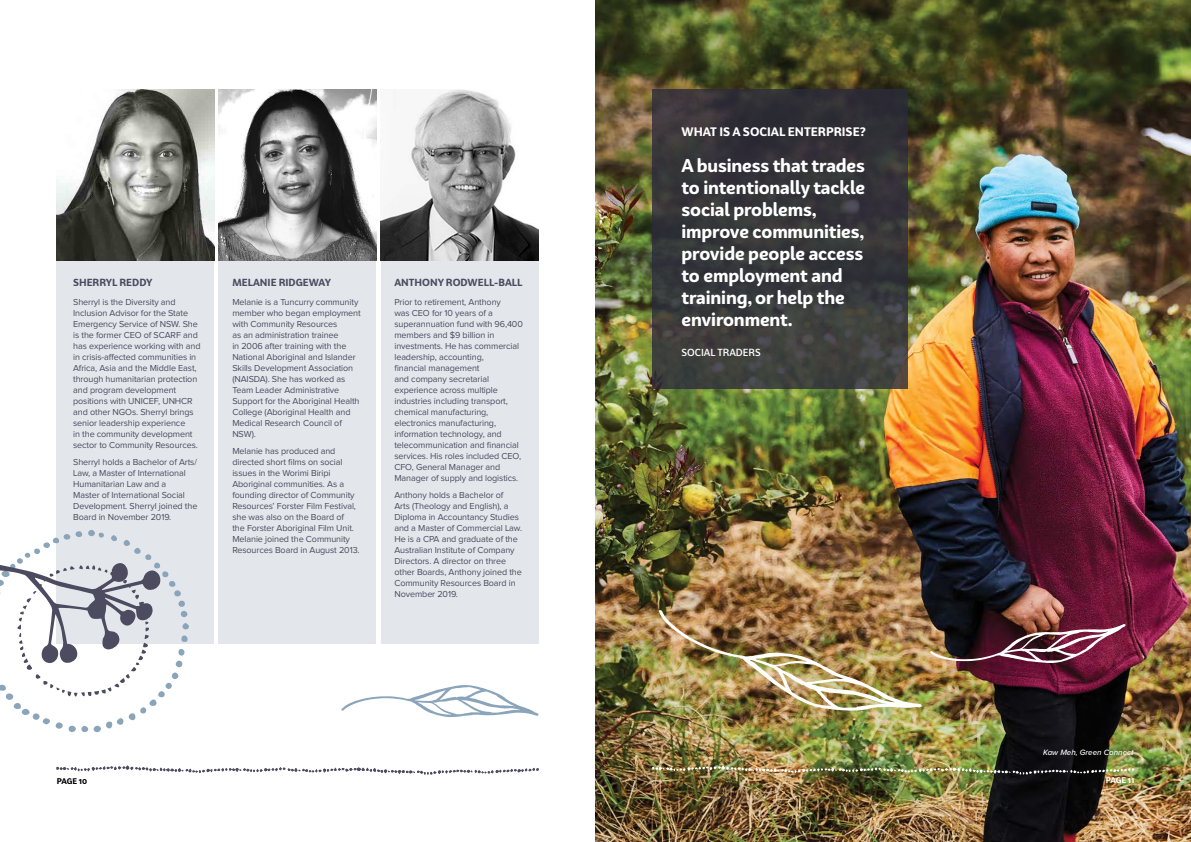
<style>
.page{position:relative;width:1191px;height:842px;background:#fff}
.page>*{position:absolute;margin:0;border:0;box-sizing:border-box;transform-origin:0 0}
.t1{font:700 18px/22px "Bw Surco";letter-spacing:-.01em;color:#fff}
.t2{font:700 12px "Bw Surco";color:#fff}
.t3{font:700 10px "Bw Surco";color:#4c4b60}
.t4{font:500 10px "Bw Surco";color:#fff}
.t5{font:9px/11px "Proxima Nova";letter-spacing:-.01em;color:#4c4b60}
.t6{font:italic 500 8px "Proxima Nova";color:#fff}
.t7{font:700 8px "Bw Surco";letter-spacing:-.01em;color:#000}
.t8{font:700 8px "Bw Surco";letter-spacing:-.01em;color:#fff}
</style>
<div class="page">
<div style="left:56px;top:89px;width:158px;height:554px;background:#e3e7eb"></div>
<div style="left:218px;top:89px;width:158px;height:554px;background:#e3e7eb"></div>
<div style="left:380px;top:89px;width:158px;height:554px;background:#e3e7eb"></div>
<svg style="left:380px;top:89px;width:158px;height:172px;background:#aeaeae"></svg>
<img style="left:56px;top:89px;width:158px;height:172px">
<img style="left:219px;top:89px;width:158px;height:172px">
<div style="left:94px;top:726px;width:7px;height:6px;background:#8aa4b9;border-radius:50%"></div>
<div style="left:69px;top:725px;width:7px;height:7px;background:#8aa4b9;border-radius:3px"></div>
<div style="left:106px;top:721px;width:6px;height:7px;background:#8aa4b9;border-radius:50%"></div>
<div style="left:56px;top:722px;width:7px;height:7px;background:#8aa4b9;border-radius:50%"></div>
<div style="left:81px;top:726px;width:7px;height:6px;background:#8aa4b9;border-radius:3px"></div>
<div style="left:88px;top:530px;width:7px;height:6px;background:#93abbe;border-radius:50%"></div>
<svg style="left:56px;top:765px;width:483px;height:9px"></svg>
<svg style="left:341px;top:685px;width:197px;height:32px"></svg>
<svg style="left:0;top:531px;width:188px;height:193px"></svg>
<img style="left:595px;top:0;width:596px;height:842px">
<svg style="left:652px;top:89px;width:255px;height:300px;background:#37373a"></svg>
<img style="left:652px;top:765px;width:482px;height:9px">
<img style="left:930px;top:624px;width:195px;height:39px">
<img style="left:659px;top:610px;width:263px;height:101px">
<div style="left:1034px;top:741px;width:108px;height:23px;background:#000;opacity:.75"></div>
<p class="t3" style="left:73px;top:275px;width:81px">SHERRYL REDDY</p>
<p class="t5" style="left:73px;top:297px;width:129px">Sherryl is the Diversity and<br>Inclusion Advisor for the State<br>Emergency Service of NSW. She is the former CEO of SCARF and has experience working with and in crisis-affected communities in<br>Africa, Asia and the Middle East, through humanitarian protection and program development positions with UNICEF, UNHCR and other NGOs. Sherryl brings senior leadership experience<br>in the community development sector to Community Resources.</p>
<p class="t5" style="left:73px;top:457px;width:126px">Sherryl holds a Bachelor of Arts/<br>Law, a Master of International<br>Humanitarian Law and a<br>Master of International Social<br>Development. Sherryl joined the<br>Board in November 2019.</p>
<p class="t3" style="left:232px;top:275px;width:100px">MELANIE RIDGEWAY</p>
<p class="t5" style="left:232px;top:297px;width:130px">Melanie is a Tuncurry community member who began employment with Community Resources<br>as an administration trainee<br>in 2006 after training with the<br>National Aboriginal and Islander<br>Skills Development Association (NAISDA). She has worked as<br>Team Leader Administrative<br>Support for the Aboriginal Health<br>College (Aboriginal Health and<br>Medical Research Council of<br>NSW).</p>
<p class="t5" style="left:232px;top:446px;width:129px">Melanie has produced and directed short films on social issues in the Worimi Biripi<br>Aboriginal communities. As a founding director of Community<br>Resources’ Forster Film Festival, she was also on the Board of<br>the Forster Aboriginal Film Unit.<br>Melanie joined the Community<br>Resources Board in August 2013.</p>
<p class="t3" style="left:394px;top:275px;width:130px">ANTHONY RODWELL-BALL</p>
<p class="t5" style="left:394px;top:297px;width:130px">Prior to retirement, Anthony<br>was CEO for 10 years of a superannuation fund with 96,400 members and $9 billion in investments. He has commercial leadership, accounting,<br>financial management<br>and company secretarial experience across multiple industries including transport, chemical manufacturing, electronics manufacturing, information technology, and telecommunication and financial services. His roles included CEO,<br>CFO, General Manager and<br>Manager of supply and logistics.</p>
<p class="t5" style="left:394px;top:490px;width:129px">Anthony holds a Bachelor of<br>Arts (Theology and English), a<br>Diploma in Accountancy Studies and a Master of Commercial Law.<br>He is a CPA and graduate of the<br>Australian Institute of Company<br>Directors. A director on three other Boards, Anthony joined the<br>Community Resources Board in<br>November 2019.</p>
<p class="t7" style="left:57px;top:775px;width:32px">PAGE 10</p>
<h2 class="t2" style="left:681px;top:124px;width:186px">WHAT IS A SOCIAL ENTERPRISE?</h2>
<h1 class="t1" style="left:681px;top:154px;width:185px">A business that trades to intentionally tackle social problems, improve communities, provide people access to employment and training, or help the environment.</h1>
<p class="t4" style="left:681px;top:346px;width:81px">SOCIAL TRADERS</p>
<p class="t6" style="left:1043px;top:746px;width:92px">Kaw Meh, Green Connect</p>
<p class="t8" style="left:1105px;top:775px;width:30px">PAGE 11</p>
</div>
